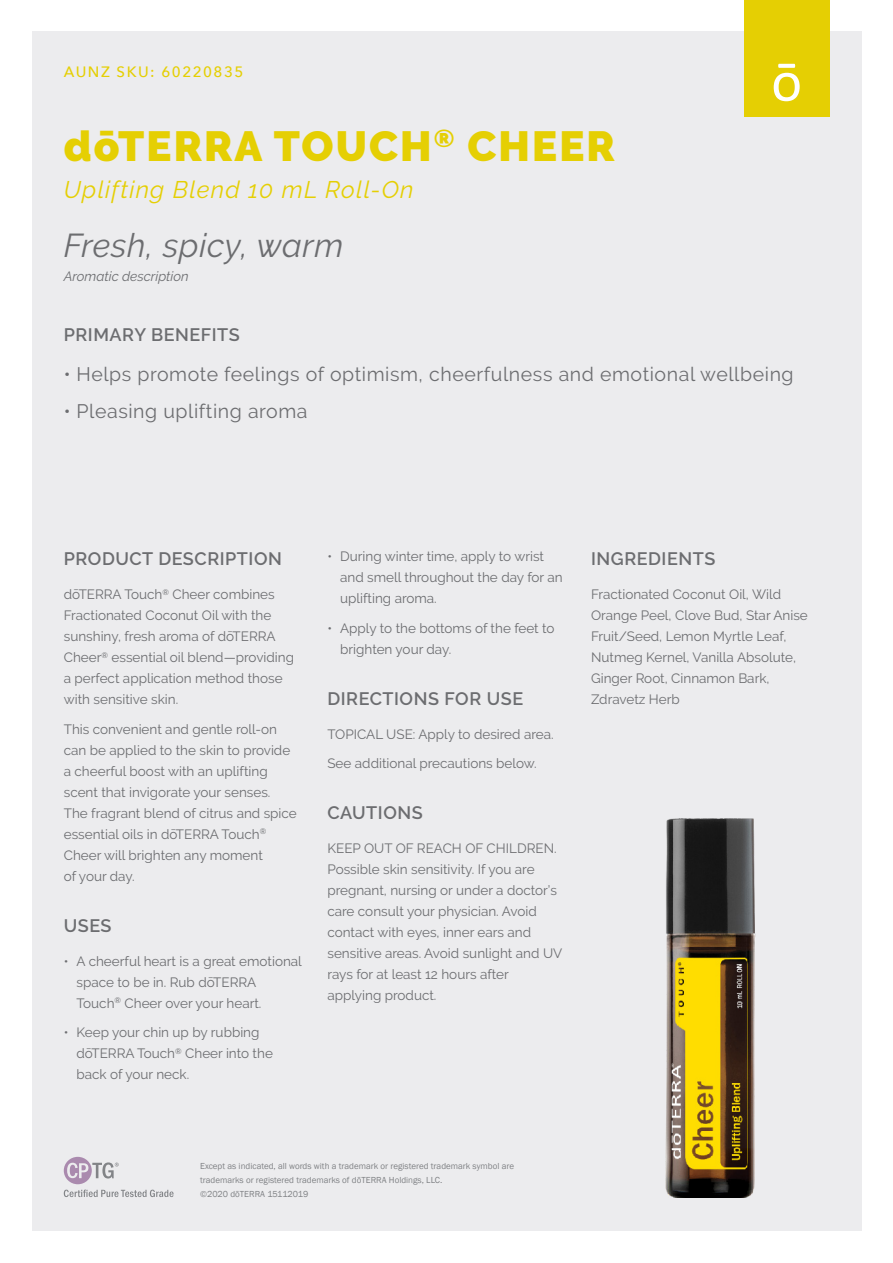
<style>
.page{position:relative;width:893px;height:1263px;background:#fff}
.page>*{position:absolute;margin:0;border:0;box-sizing:border-box;transform-origin:0 0}
.Product_Name{font:900 42px "Raleway";letter-spacing:.05em;color:#e5cf03}
.aromatic_description{font:italic 33px "Raleway";letter-spacing:.02em;color:#6c6d70}
.Botanical_Name{font:italic 24px "Raleway";letter-spacing:.05em;color:#e5cf03}
.t1{font:19.5px "Raleway";letter-spacing:.03em;color:#6c6d70}
.SUB_HEADER{font:600 18px "Raleway";letter-spacing:.03em;color:#6c6d70}
.t2{font:500 15px "Avenir Next";letter-spacing:.1em;color:#e5cf03}
.description{font:13.5px/21px "Raleway";color:#6c6d70}
.description-2{font:italic 13.5px "Raleway";color:#6c6d70}
.t3{font:9px/14.1px "Franklin Gothic";color:#808285}
</style>
<div class="page">
<div style="left:32px;top:32px;width:829px;height:1199px;background:#ececee"></div>
<div style="left:744px;top:0;width:85px;height:116px;background:#e5cf03"></div>
<svg style="left:774px;top:64px;width:26px;height:37px"></svg>
<img style="left:665px;top:818px;width:91px;height:379px">
<svg style="left:64px;top:1157px;width:110px;height:40px"></svg>
<p class="t2" style="left:64px;top:59px;width:181px">AUNZ SKU: 60220835</p>
<p class="Product_Name" style="left:64px;top:122px;width:553px">dōTERRA TOUCH<sup>®</sup> CHEER</p>
<p class="Botanical_Name" style="left:64px;top:176px;width:351px">Uplifting Blend 10 mL Roll-On</p>
<p class="aromatic_description" style="left:64px;top:227px;width:281px">Fresh, spicy, warm</p>
<p class="description-2" style="left:64px;top:269px;width:126px">Aromatic description</p>
<p class="SUB_HEADER" style="left:64px;top:324px;width:178px">PRIMARY BENEFITS</p>
<p class="t1" style="left:64px;top:363px;width:731px">• Helps promote feelings of optimism, cheerfulness and emotional wellbeing</p>
<p class="t1" style="left:64px;top:400px;width:245px">• Pleasing uplifting aroma</p>
<p class="SUB_HEADER" style="left:64px;top:549px;width:220px">PRODUCT DESCRIPTION</p>
<p class="description" style="left:64px;top:584px;width:232px">dōTERRA Touch<sup>®</sup> Cheer combines<br>Fractionated Coconut Oil with the sunshiny, fresh aroma of dōTERRA<br>Cheer<sup>®</sup> essential oil blend—providing a perfect application method those with sensitive skin.</p>
<p class="description" style="left:64px;top:718px;width:235px">This convenient and gentle roll-on can be applied to the skin to provide a cheerful boost with an uplifting scent that invigorate your senses.<br>The fragrant blend of citrus and spice essential oils in dōTERRA Touch<sup>®<br></sup>Cheer will brighten any moment<br>of your day.</p>
<p class="SUB_HEADER" style="left:64px;top:915px;width:49px">USES</p>
<p class="description" style="left:77px;top:950px;width:227px;text-indent:-13px">• A cheerful heart is a great emotional space to be in. Rub dōTERRA<br>Touch<sup>®</sup> Cheer over your heart.</p>
<p class="description" style="left:77px;top:1022px;width:198px;text-indent:-13px">• Keep your chin up by rubbing dōTERRA Touch<sup>®</sup> Cheer into the back of your neck.</p>
<p class="description" style="left:340px;top:546px;width:224px;text-indent:-13px">• During winter time, apply to wrist and smell throughout the day for an uplifting aroma.</p>
<p class="description" style="left:340px;top:617px;width:216px;text-indent:-13px">• Apply to the bottoms of the feet to brighten your day.</p>
<p class="SUB_HEADER" style="left:327px;top:688px;width:197px">DIRECTIONS FOR USE</p>
<p class="description" style="left:327px;top:723px;width:228px">TOPICAL USE: Apply to desired area.</p>
<p class="description" style="left:327px;top:753px;width:211px">See additional precautions below.</p>
<p class="SUB_HEADER" style="left:327px;top:802px;width:97px">CAUTIONS</p>
<p class="description" style="left:327px;top:837px;width:236px">KEEP OUT OF REACH OF CHILDREN.<br>Possible skin sensitivity. If you are pregnant, nursing or under a doctor’s care consult your physician. Avoid contact with eyes, inner ears and sensitive areas. Avoid sunlight and UV rays for at least 12 hours after applying product.</p>
<p class="SUB_HEADER" style="left:591px;top:549px;width:126px">INGREDIENTS</p>
<p class="description" style="left:591px;top:584px;width:218px">Fractionated Coconut Oil, Wild<br>Orange Peel, Clove Bud, Star Anise<br>Fruit/Seed, Lemon Myrtle Leaf,<br>Nutmeg Kernel, Vanilla Absolute,<br>Ginger Root, Cinnamon Bark,<br>Zdravetz Herb</p>
<p class="t3" style="left:200px;top:1159px;width:315px">Except as indicated, all words with a trademark or registered trademark symbol are trademarks or registered trademarks of dōTERRA Holdings, LLC.<br>©2020 dōTERRA 15112019</p>
</div>
